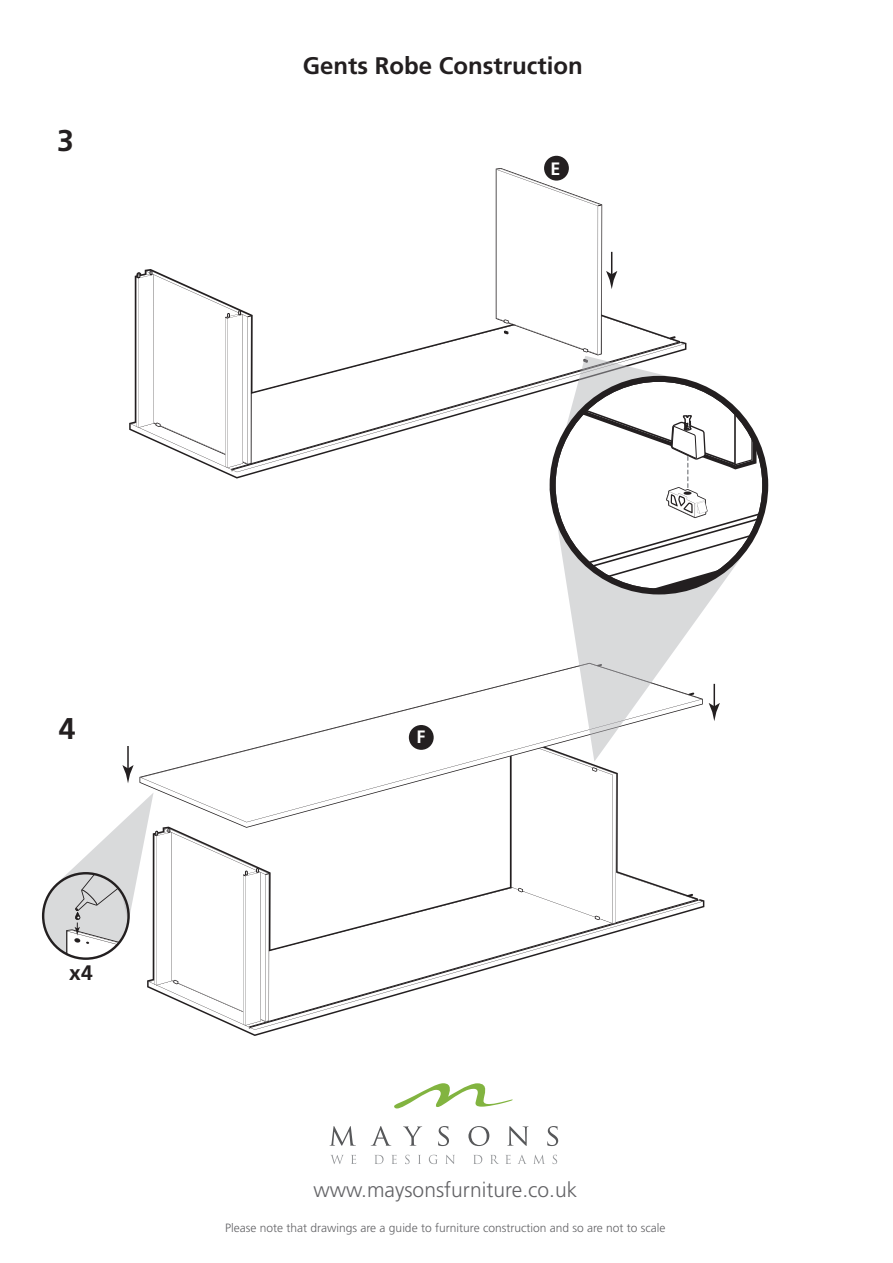
<style>
.page{position:relative;width:893px;height:1263px;background:#fff}
.page>*{position:absolute;margin:0;border:0;box-sizing:border-box;transform-origin:0 0}
.t1{font:700 30px "Frutiger";color:#231f20}
.t2{font:700 24px "Frutiger";color:#231f20}
.t3{font:300 21px "Frutiger";color:#636366}
.t4{font:700 21px "Frutiger";color:#231f20}
.t5{font:700 17.85px "Frutiger";color:#fff}
.t6{font:300 12px "Frutiger";color:#636366}
</style>
<div class="page">
<svg style="left:43px;top:873px;width:86px;height:86px"></svg>
<svg style="left:330px;top:1126px;width:26px;height:20px"></svg>
<svg style="left:371px;top:1126px;width:20px;height:20px"></svg>
<svg style="left:403px;top:1126px;width:19px;height:20px"></svg>
<svg style="left:438px;top:1126px;width:11px;height:20px"></svg>
<svg style="left:468px;top:1126px;width:21px;height:20px"></svg>
<svg style="left:507px;top:1126px;width:22px;height:20px"></svg>
<svg style="left:547px;top:1126px;width:11px;height:20px"></svg>
<svg style="left:331px;top:1155px;width:13px;height:9px"></svg>
<svg style="left:351px;top:1155px;width:5px;height:9px"></svg>
<svg style="left:375px;top:1155px;width:9px;height:9px"></svg>
<svg style="left:392px;top:1155px;width:5px;height:9px"></svg>
<svg style="left:405px;top:1155px;width:5px;height:9px"></svg>
<svg style="left:418px;top:1155px;width:3px;height:9px"></svg>
<svg style="left:429px;top:1155px;width:9px;height:9px"></svg>
<svg style="left:445px;top:1155px;width:10px;height:9px"></svg>
<svg style="left:473px;top:1155px;width:9px;height:9px"></svg>
<svg style="left:490px;top:1155px;width:9px;height:9px"></svg>
<svg style="left:506px;top:1155px;width:5px;height:9px"></svg>
<svg style="left:517px;top:1155px;width:10px;height:9px"></svg>
<svg style="left:533px;top:1155px;width:12px;height:9px"></svg>
<svg style="left:553px;top:1155px;width:4px;height:9px"></svg>
<svg style="left:394px;top:1083px;width:119px;height:25px"></svg>
<hr style="left:127px;top:746px;width:2px;height:25px;background:#231f20">
<svg style="left:122px;top:765px;width:12px;height:18px"></svg>
<svg style="left:129px;top:269px;width:367px;height:209px"></svg>
<svg style="left:230px;top:828px;width:474px;height:208px"></svg>
<svg style="left:687px;top:894px;width:14px;height:6px"></svg>
<svg style="left:135px;top:270px;width:117px;height:198px"></svg>
<svg style="left:140px;top:671px;width:478px;height:151px"></svg>
<svg style="left:511px;top:738px;width:105px;height:186px"></svg>
<svg style="left:554px;top:591px;width:166px;height:171px"></svg>
<div style="left:544px;top:156px;width:25px;height:25px;background:#231f20;border-radius:50%"></div>
<div style="left:409px;top:725px;width:25px;height:25px;background:#231f20;border-radius:50%"></div>
<svg style="left:60px;top:792px;width:209px;height:233px"></svg>
<div style="left:42px;top:872px;width:88px;height:88px;border:2px solid #231f20;border-radius:50%"></div>
<svg style="left:496px;top:168px;width:269px;height:423px"></svg>
<h1 class="t1" style="left:57px;top:123px;width:18px">3</h1>
<h2 class="t2" style="left:303px;top:52px;width:281px">Gents Robe Construction</h2>
<h3 class="t5" style="left:550px;top:158px;width:11px">E</h3>
<h1 class="t1" style="left:59px;top:711px;width:18px">4</h1>
<h3 class="t4" style="left:69px;top:961px;width:25px">x4</h3>
<h3 class="t5" style="left:417px;top:726px;width:10px">F</h3>
<h3 class="t3" style="left:313px;top:1178px;width:265px">www.maysonsfurniture.co.uk</h3>
<p class="t6" style="left:225px;top:1221px;width:442px">Please note that drawings are a guide to furniture construction and so are not to scale</p>
</div>
